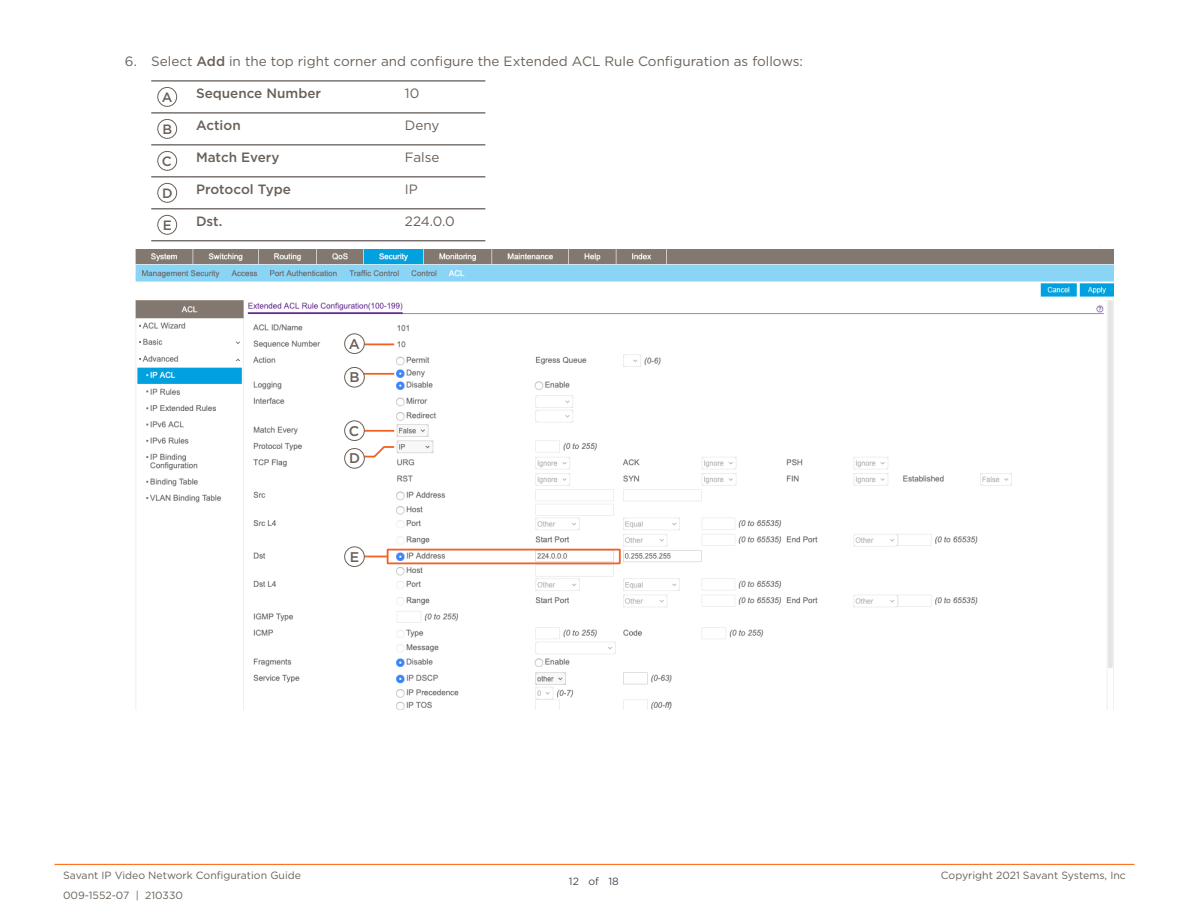
<style>
.page{position:relative;width:1188px;height:918px;background:#fff}
.page>*{position:absolute;margin:0;border:0;box-sizing:border-box;transform-origin:0 0}
.t1{font:500 14.1px/27.8px "Gotham";color:#696057}
.t2{font:13.5px "Gotham";color:#6a6158}
.t3{font:500 13.5px "Gotham";color:#696057}
.t4{font:13.5px "Gotham";color:#696057}
.t5{font:10.5px/20.5px "Gotham";color:#6a6158}
.t6{font:10.5px "Gotham";color:#4e4757}
.s1{font-weight:500}
</style>
<div class="page">
<hr style="left:54px;top:864px;width:1080px;height:1px;background:#ff5f00">
<hr style="left:151px;top:81px;width:39px;height:1px;background:#382e2b">
<hr style="left:190px;top:81px;width:209px;height:1px;background:#382e2b">
<hr style="left:399px;top:81px;width:86px;height:1px;background:#382e2b">
<hr style="left:151px;top:113px;width:39px;height:1px;background:#382e2b">
<hr style="left:190px;top:113px;width:209px;height:1px;background:#382e2b">
<hr style="left:399px;top:113px;width:86px;height:1px;background:#382e2b">
<hr style="left:151px;top:145px;width:39px;height:1px;background:#382e2b">
<hr style="left:190px;top:145px;width:209px;height:1px;background:#382e2b">
<hr style="left:399px;top:145px;width:86px;height:1px;background:#382e2b">
<hr style="left:151px;top:176px;width:39px;height:1px;background:#382e2b">
<hr style="left:190px;top:176px;width:209px;height:1px;background:#382e2b">
<hr style="left:399px;top:176px;width:86px;height:1px;background:#382e2b">
<hr style="left:151px;top:208px;width:39px;height:1px;background:#382e2b">
<hr style="left:190px;top:208px;width:209px;height:1px;background:#382e2b">
<hr style="left:399px;top:208px;width:86px;height:1px;background:#382e2b">
<hr style="left:151px;top:240px;width:39px;height:1px;background:#382e2b">
<hr style="left:190px;top:240px;width:209px;height:1px;background:#382e2b">
<hr style="left:399px;top:240px;width:86px;height:1px;background:#382e2b">
<div style="left:157px;top:87px;width:20px;height:20px;background:#fff;border:1px solid #696057;border-radius:50%"></div>
<div style="left:157px;top:119px;width:20px;height:20px;background:#fff;border:1px solid #696057;border-radius:50%"></div>
<div style="left:157px;top:151px;width:20px;height:20px;background:#fff;border:1px solid #696057;border-radius:50%"></div>
<div style="left:157px;top:183px;width:20px;height:20px;background:#fff;border:1px solid #696057;border-radius:50%"></div>
<div style="left:157px;top:215px;width:20px;height:20px;background:#fff;border:1px solid #696057;border-radius:50%"></div>
<img style="left:135px;top:249px;width:979px;height:460px">
<hr style="left:355px;top:373px;width:39px;height:2px;background:#f26122">
<hr style="left:355px;top:343px;width:39px;height:2px;background:#f26122">
<hr style="left:355px;top:430px;width:39px;height:2px;background:#f26122">
<svg style="left:353px;top:445px;width:43px;height:13px"></svg>
<div style="left:387px;top:549px;width:234px;height:15px;border:2px solid #f26122"></div>
<hr style="left:355px;top:556px;width:33px;height:1px;background:#f26122">
<div style="left:344px;top:333px;width:21px;height:21px;background:#fff;border:1px solid #696057;border-radius:50%"></div>
<div style="left:344px;top:367px;width:21px;height:21px;background:#fff;border:1px solid #696057;border-radius:50%"></div>
<div style="left:344px;top:420px;width:21px;height:21px;background:#fff;border:1px solid #696057;border-radius:50%"></div>
<div style="left:344px;top:448px;width:21px;height:21px;background:#fff;border:1px solid #696057;border-radius:50%"></div>
<div style="left:344px;top:546px;width:21px;height:21px;background:#fff;border:1px solid #696057;border-radius:50%"></div>
<p class="t2" style="left:125px;top:52px;width:679px">6. Select <span class="s1">Add</span> in the top right corner and configure the Extended ACL Rule Configuration as follows:</p>
<p class="t3" style="left:162px;top:88px;width:12px">A</p>
<p class="t3" style="left:196px;top:84px;width:127px">Sequence Number</p>
<p class="t4" style="left:405px;top:84px;width:16px">10</p>
<p class="t3" style="left:162px;top:120px;width:11px">B</p>
<p class="t3" style="left:196px;top:116px;width:46px">Action</p>
<p class="t4" style="left:405px;top:116px;width:36px">Deny</p>
<p class="t3" style="left:162px;top:152px;width:11px">C</p>
<p class="t3" style="left:196px;top:148px;width:85px">Match Every</p>
<p class="t4" style="left:405px;top:148px;width:36px">False</p>
<p class="t3" style="left:162px;top:184px;width:12px">D</p>
<p class="t3" style="left:196px;top:180px;width:96px">Protocol Type</p>
<p class="t4" style="left:405px;top:180px;width:14px">IP</p>
<p class="t3" style="left:163px;top:216px;width:11px">E</p>
<p class="t3" style="left:196px;top:212px;width:28px">Dst.</p>
<p class="t4" style="left:405px;top:212px;width:51px">224.0.0</p>
<h1 class="t1" style="left:349px;top:330px;width:13px">A</h1>
<h1 class="t1" style="left:349px;top:363px;width:12px">B</h1>
<h1 class="t1" style="left:349px;top:417px;width:13px">C<br>D</h1>
<h1 class="t1" style="left:350px;top:543px;width:11px">E</h1>
<p class="t5" style="left:63px;top:865px;width:239px">Savant IP Video Network Configuration Guide<br>009-1552-07 | 210330</p>
<p class="t5" style="left:941px;top:865px;width:186px">Copyright 2021 Savant Systems, Inc</p>
<p class="t6" style="left:569px;top:875px;width:51px">12 of 18</p>
</div>
